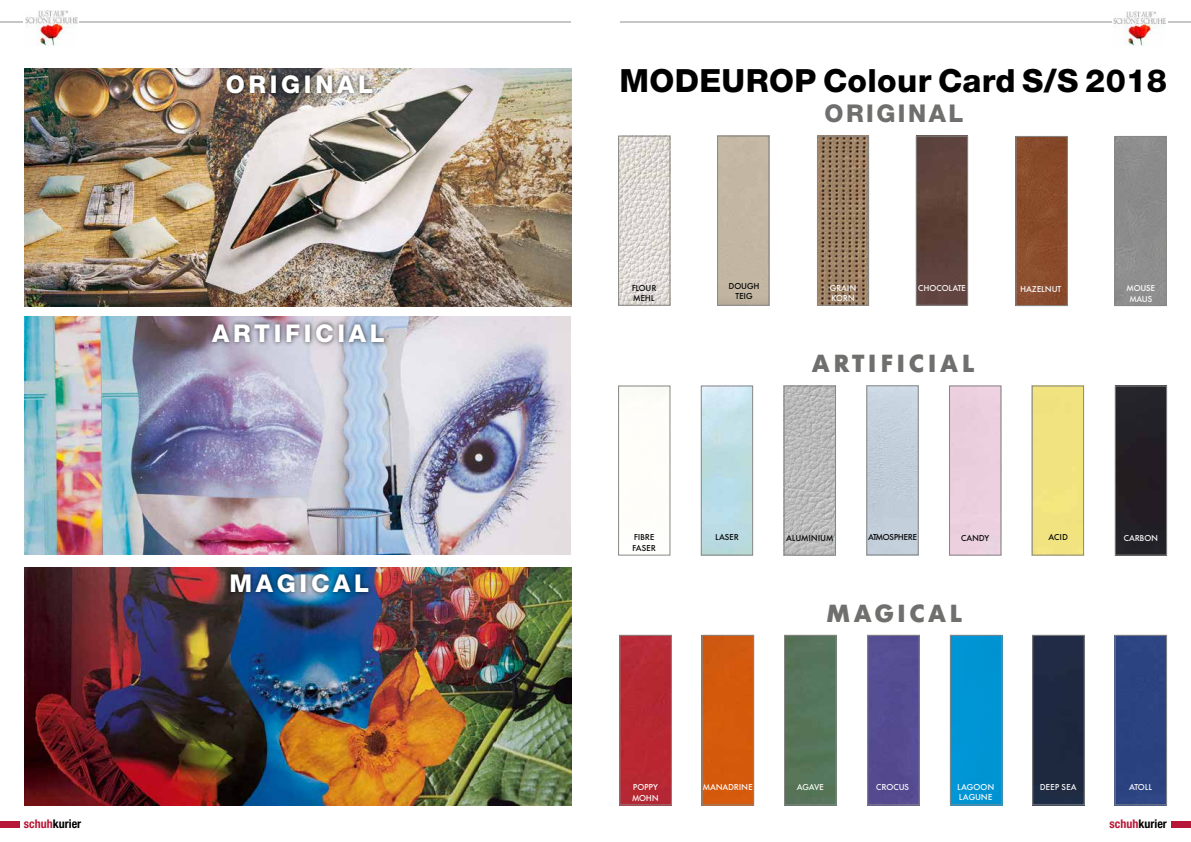
<style>
.page{position:relative;width:1191px;height:842px;background:#fff}
.page>*{position:absolute;margin:0;border:0;box-sizing:border-box;transform-origin:0 0}
.t1{font:800 32px "Helvetica Neue";letter-spacing:.01em;color:#000}
.t2{font:800 24.5px "Helvetica Neue";letter-spacing:.15em;color:#fff}
.t3{font:700 24.5px "Futura BQ";letter-spacing:.17em;color:#6f6f6e}
.t4{font:800 24.5px "Helvetica Neue";letter-spacing:.1em;color:#6f6f6e}
.t5{font:700 condensed 12px "Helvetica Neue LT Pro";color:#000}
.t6{font:500 8.5px/10.2px "Futura BQ";color:#fff}
.t7{font:500 8.5px/10.2px "Futura BQ";letter-spacing:.02em;color:#fff}
.t8{font:500 8.4px/10.1px "Futura BQ";color:#fff}
.t9{font:500 8.4px/10.1px "Futura BQ";letter-spacing:.005em;color:#000;text-align:center}
.t10{font:500 8.4px/10.1px "Futura BQ";letter-spacing:.04em;color:#000}
.t11{font:500 8.4px "Futura BQ";letter-spacing:-.015em;color:#000}
.s1{color:#b81638}
</style>
<div class="page">
<div style="left:1171px;top:821px;width:20px;height:7px;background:#b81638"></div>
<div style="left:0;top:821px;width:20px;height:7px;background:#b81638"></div>
<img style="left:25px;top:10px;width:53px;height:36px">
<img style="left:1113px;top:11px;width:52px;height:35px">
<hr style="left:79px;top:21px;width:492px;height:2px;background:#c5c6c6">
<hr style="left:0;top:21px;width:23px;height:2px;background:#c5c6c6">
<hr style="left:619px;top:21px;width:492px;height:2px;background:#c5c6c6">
<hr style="left:1168px;top:21px;width:23px;height:2px;background:#c5c6c6">
<img style="left:24px;top:68px;width:547px;height:238px">
<img style="left:24px;top:317px;width:546px;height:238px">
<img style="left:24px;top:567px;width:547px;height:238px">
<div style="left:221px;top:69px;width:157px;height:30px;background:#000;opacity:.75"></div>
<div style="left:207px;top:318px;width:182px;height:29px;background:#000;opacity:.75"></div>
<div style="left:226px;top:569px;width:148px;height:29px;background:#000;opacity:.75"></div>
<img style="left:620px;top:138px;width:48px;height:165px">
<div style="left:618px;top:136px;width:52px;height:169px;border:1px solid #878786"></div>
<div style="left:717px;top:136px;width:52px;height:169px;border:1px solid #878786"></div>
<img style="left:819px;top:138px;width:48px;height:165px">
<div style="left:817px;top:136px;width:52px;height:169px;border:1px solid #878786"></div>
<img style="left:918px;top:138px;width:48px;height:165px">
<div style="left:916px;top:136px;width:52px;height:169px;border:1px solid #878786"></div>
<img style="left:1017px;top:138px;width:48px;height:166px">
<div style="left:1015px;top:136px;width:52px;height:170px;border:1px solid #878786"></div>
<div style="left:1116px;top:138px;width:48px;height:166px;background:#8d8d8c"></div>
<div style="left:1114px;top:136px;width:52px;height:170px;border:1px solid #878786"></div>
<div style="left:618px;top:386px;width:52px;height:169px;border:1px solid #878786"></div>
<div style="left:701px;top:386px;width:52px;height:169px;border:1px solid #878786"></div>
<img style="left:786px;top:388px;width:47px;height:165px">
<div style="left:784px;top:386px;width:51px;height:169px;border:1px solid #878786"></div>
<img style="left:868px;top:388px;width:48px;height:165px">
<div style="left:866px;top:386px;width:52px;height:169px;border:1px solid #878786"></div>
<div style="left:949px;top:386px;width:52px;height:169px;border:1px solid #878786"></div>
<div style="left:1032px;top:386px;width:51px;height:169px;border:1px solid #878786"></div>
<div style="left:1117px;top:388px;width:47px;height:165px;background:#231f25"></div>
<div style="left:1115px;top:386px;width:51px;height:169px;border:1px solid #878786"></div>
<div style="left:621px;top:637px;width:48px;height:166px;background:#b72832"></div>
<div style="left:619px;top:635px;width:52px;height:170px;border:1px solid #878786"></div>
<div style="left:704px;top:637px;width:48px;height:166px;background:#d4590b"></div>
<div style="left:702px;top:635px;width:52px;height:170px;border:1px solid #878786"></div>
<div style="left:786px;top:637px;width:48px;height:166px;background:#56755b"></div>
<div style="left:784px;top:635px;width:52px;height:170px;border:1px solid #878786"></div>
<div style="left:869px;top:637px;width:48px;height:166px;background:#554d92"></div>
<div style="left:867px;top:635px;width:52px;height:170px;border:1px solid #878786"></div>
<div style="left:952px;top:637px;width:48px;height:166px;background:#0094d4"></div>
<div style="left:950px;top:635px;width:52px;height:170px;border:1px solid #878786"></div>
<div style="left:1034px;top:637px;width:48px;height:166px;background:#1e293f"></div>
<div style="left:1032px;top:635px;width:52px;height:170px;border:1px solid #878786"></div>
<div style="left:1116px;top:637px;width:48px;height:166px;background:#2b4381"></div>
<div style="left:1114px;top:635px;width:52px;height:170px;border:1px solid #878786"></div>
<h2 class="t2" style="left:226px;top:70px;width:149px">ORIGINAL</h2>
<h2 class="t2" style="left:212px;top:318px;width:174px">ARTIFICIAL</h2>
<h2 class="t2" style="left:229px;top:569px;width:141px">MAGICAL</h2>
<h1 class="t1" style="left:619px;top:62px;width:549px">MODEUROP Colour Card S/S 2018</h1>
<h2 class="t4" style="left:824px;top:99px;width:140px">ORIGINAL</h2>
<p class="t10" style="left:632px;top:283px;width:26px">FLOUR<br>MEHL</p>
<p class="t9" style="left:729px;top:281px;width:32px">DOUGH<br>TEIG</p>
<p class="t8" style="left:830px;top:283px;width:28px">GRAIN<br>KORN</p>
<p class="t8" style="left:918px;top:283px;width:49px">CHOCOLATE</p>
<p class="t8" style="left:1020px;top:284px;width:43px">HAZELNUT</p>
<p class="t8" style="left:1126px;top:284px;width:30px;text-align:center">MOUSE<br>MAUS</p>
<h2 class="t3" style="left:812px;top:348px;width:164px">ARTIFICIAL</h2>
<p class="t9" style="left:632px;top:533px;width:25px;text-align:left">FIBRE<br>FASER</p>
<p class="t9" style="left:715px;top:532px;width:25px">LASER</p>
<p class="t10" style="left:786px;top:533px;width:48px">ALUMINIUM</p>
<p class="t11" style="left:868px;top:533px;width:50px">ATMOSPHERE</p>
<p class="t9" style="left:961px;top:533px;width:30px">CANDY</p>
<p class="t9" style="left:1048px;top:533px;width:21px">ACID</p>
<p class="t8" style="left:1123px;top:533px;width:36px">CARBON</p>
<h2 class="t3" style="left:827px;top:598px;width:137px">MAGICAL</h2>
<p class="t7" style="left:632px;top:782px;width:28px">POPPY<br>MOHN</p>
<p class="t6" style="left:703px;top:782px;width:51px">MANADRINE</p>
<p class="t6" style="left:797px;top:782px;width:28px">AGAVE</p>
<p class="t6" style="left:876px;top:782px;width:35px">CROCUS</p>
<p class="t6" style="left:957px;top:782px;width:38px">LAGOON<br>LAGUNE</p>
<p class="t6" style="left:1040px;top:782px;width:38px">DEEP SEA</p>
<p class="t6" style="left:1129px;top:782px;width:25px">ATOLL</p>
<h3 class="t5" style="left:24px;top:817px;width:59px"><span class="s1">schuh</span>kurier</h3>
<h3 class="t5" style="left:1109px;top:817px;width:59px"><span class="s1">schuh</span>kurier</h3>
</div>
